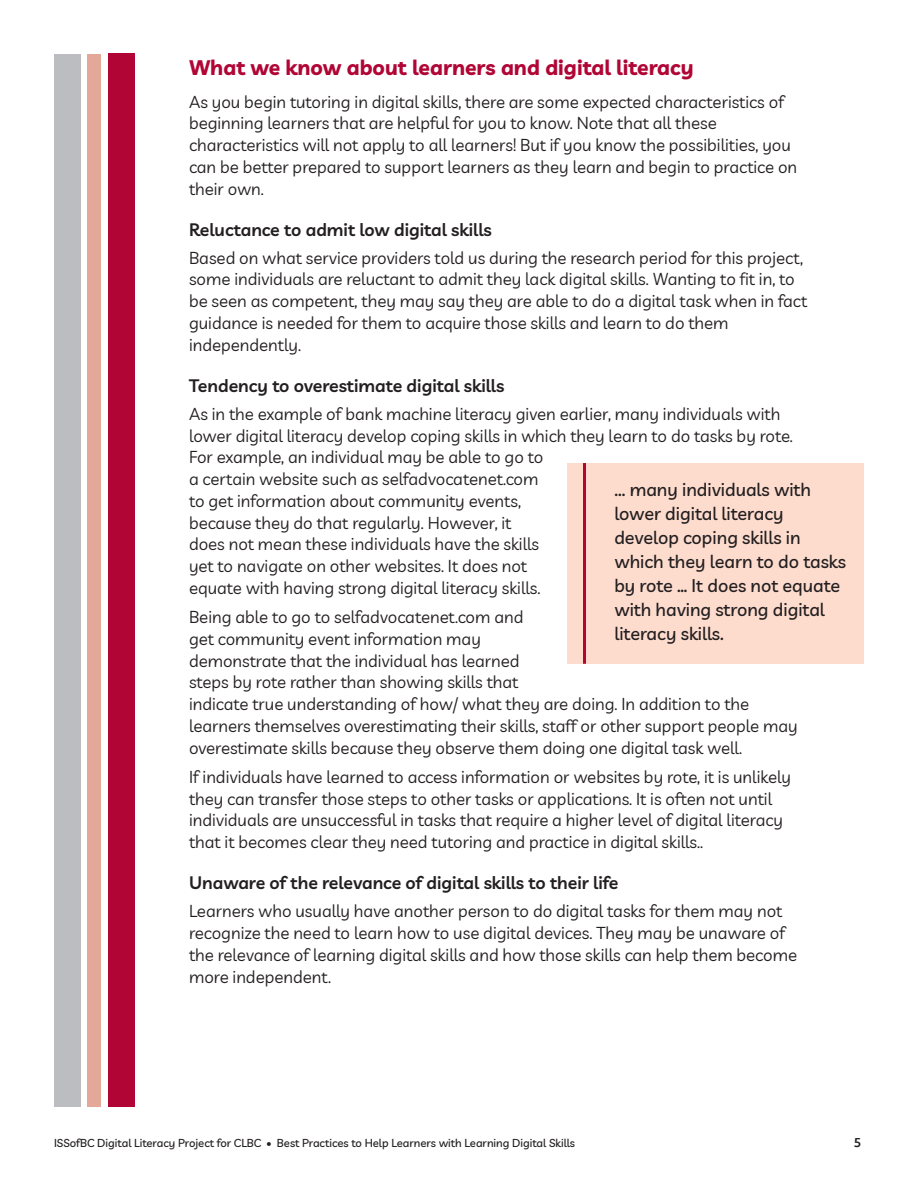
<style>
.page{position:relative;width:918px;height:1188px;background:#fff}
.page>*{position:absolute;margin:0;border:0;box-sizing:border-box;transform-origin:0 0}
.t1{font:700 21px "Livvic";color:#b10535}
.t2{font:500 18px/24px "Livvic";color:#231f20}
.t3{font:600 17.7px "Livvic";color:#231f20}
.t4{font:16.8px/21.8px "Livvic";color:#231f20}
.t5{font:600 12.75px "Livvic";color:#231f20}
.t6{font:500 11.25px "Livvic";color:#231f20}
</style>
<div class="page">
<div style="left:108px;top:54px;width:27px;height:1053px;background:#b10535"></div>
<div style="left:88px;top:54px;width:13px;height:1053px;background:#e3a897"></div>
<div style="left:54px;top:54px;width:27px;height:1053px;background:#bcbdc0"></div>
<div style="left:567px;top:463px;width:297px;height:201px;background:#fddcce"></div>
<hr style="left:583px;top:463px;width:3px;height:201px;background:#b10535">
<p class="t1" style="left:189px;top:54px;width:506px">What we know about learners and digital literacy</p>
<p class="t4" style="left:189px;top:90px;width:610px">As you begin tutoring in digital skills, there are some expected characteristics of beginning learners that are helpful for you to know. Note that all these characteristics will not apply to all learners! But if you know the possibilities, you can be better prepared to support learners as they learn and begin to practice on their own.</p>
<p class="t3" style="left:189px;top:218px;width:304px">Reluctance to admit low digital skills</p>
<p class="t4" style="left:189px;top:247px;width:620px">Based on what service providers told us during the research period for this project, some individuals are reluctant to admit they lack digital skills. Wanting to fit in, to be seen as competent, they may say they are able to do a digital task when in fact guidance is needed for them to acquire those skills and learn to do them independently.</p>
<p class="t3" style="left:189px;top:374px;width:317px">Tendency to overestimate digital skills</p>
<p class="t4" style="left:189px;top:403px;width:605px">As in the example of bank machine literacy given earlier, many individuals with lower digital literacy develop coping skills in which they learn to do tasks by rote.<br>For example, an individual may be able to go to<br>a certain website such as selfadvocatenet.com<br>to get information about community events,<br>because they do that regularly. However, it<br>does not mean these individuals have the skills<br>yet to navigate on other websites. It does not<br>equate with having strong digital literacy skills.</p>
<p class="t4" style="left:189px;top:606px;width:610px">Being able to go to selfadvocatenet.com and<br>get community event information may<br>demonstrate that the individual has learned<br>steps by rote rather than showing skills that<br>indicate true understanding of how/ what they are doing. In addition to the learners themselves overestimating their skills, staff or other support people may overestimate skills because they observe them doing one digital task well.</p>
<p class="t4" style="left:189px;top:766px;width:603px">If individuals have learned to access information or websites by rote, it is unlikely they can transfer those steps to other tasks or applications. It is often not until individuals are unsuccessful in tasks that require a higher level of digital literacy that it becomes clear they need tutoring and practice in digital skills..</p>
<p class="t3" style="left:189px;top:871px;width:431px">Unaware of the relevance of digital skills to their life</p>
<p class="t4" style="left:189px;top:900px;width:610px">Learners who usually have another person to do digital tasks for them may not recognize the need to learn how to use digital devices. They may be unaware of the relevance of learning digital skills and how those skills can help them become more independent.</p>
<p class="t2" style="left:614px;top:477px;width:233px">... many individuals with lower digital literacy develop coping skills in which they learn to do tasks by rote … It does not equate with having strong digital literacy skills.</p>
<p class="t6" style="left:54px;top:1136px;width:523px">ISSofBC Digital Literacy Project for CLBC • Best Practices to Help Learners with Learning Digital Skills</p>
<p class="t5" style="left:854px;top:1134px;width:8px">/</p>
</div>
